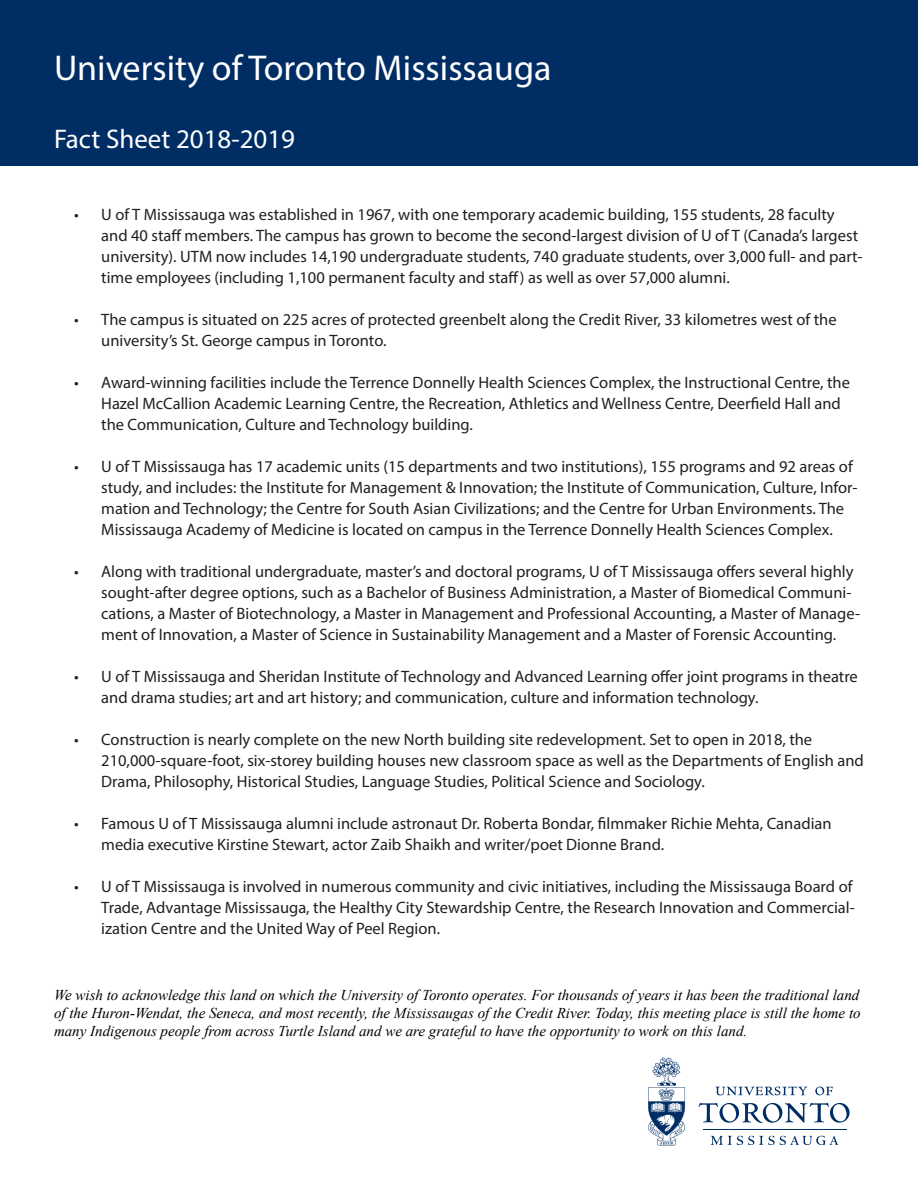
<style>
.page{position:relative;width:918px;height:1188px;background:#fff}
.page>*{position:absolute;margin:0;border:0;box-sizing:border-box;transform-origin:0 0}
.t1{font:36px "Myriad Pro";color:#fff}
.t2{font:27px "Myriad Pro";color:#fff}
.t3{font:16.5px/21px "Myriad Pro";color:#231f20}
.t4{font:italic 15px/18px "Times New Roman";color:#000;text-align:justify}
</style>
<div class="page">
<div style="left:0;top:0;width:918px;height:166px;background:#002e64"></div>
<svg style="left:648px;top:1057px;width:38px;height:89px"></svg>
<svg style="left:699px;top:1087px;width:151px;height:36px"></svg>
<svg style="left:711px;top:1136px;width:127px;height:9px"></svg>
<hr style="left:703px;top:1130px;width:143px;height:1px;background:#002e64">
<p class="t1" style="left:54px;top:46px;width:499px">University of Toronto Mississauga</p>
<p class="t2" style="left:54px;top:123px;width:243px">Fact Sheet 2018-2019</p>
<p class="t3" style="left:101px;top:204px;width:763px;text-indent:-27px">• U of T Mississauga was established in 1967, with one temporary academic building, 155 students, 28 faculty and 40 staff members. The campus has grown to become the second-largest division of U of T (Canada’s largest university). UTM now includes 14,190 undergraduate students, 740 graduate students, over 3,000 full- and part&shy;time employees (including 1,100 permanent faculty and staff) as well as over 57,000 alumni.</p>
<p class="t3" style="left:101px;top:309px;width:737px;text-indent:-27px">• The campus is situated on 225 acres of protected greenbelt along the Credit River, 33 kilometres west of the university’s St. George campus in Toronto.</p>
<p class="t3" style="left:101px;top:372px;width:750px;text-indent:-27px">• Award-winning facilities include the Terrence Donnelly Health Sciences Complex, the Instructional Centre, the<br>Hazel McCallion Academic Learning Centre, the Recreation, Athletics and Wellness Centre, Deerfield Hall and the Communication, Culture and Technology building.</p>
<p class="t3" style="left:101px;top:456px;width:758px;text-indent:-27px">• U of T Mississauga has 17 academic units (15 departments and two institutions), 155 programs and 92 areas of study, and includes: the Institute for Management &amp; Innovation; the Institute of Communication, Culture, Infor&shy;mation and Technology; the Centre for South Asian Civilizations; and the Centre for Urban Environments. The Mississauga Academy of Medicine is located on campus in the Terrence Donnelly Health Sciences Complex.</p>
<p class="t3" style="left:101px;top:561px;width:760px;text-indent:-27px">• Along with traditional undergraduate, master’s and doctoral programs, U of T Mississauga offers several highly sought-after degree options, such as a Bachelor of Business Administration, a Master of Biomedical Communi&shy;cations, a Master of Biotechnology, a Master in Management and Professional Accounting, a Master of Manage&shy;ment of Innovation, a Master of Science in Sustainability Management and a Master of Forensic Accounting.</p>
<p class="t3" style="left:101px;top:666px;width:758px;text-indent:-27px">• U of T Mississauga and Sheridan Institute of Technology and Advanced Learning offer joint programs in theatre and drama studies; art and art history; and communication, culture and information technology.</p>
<p class="t3" style="left:101px;top:729px;width:764px;text-indent:-27px">• Construction is nearly complete on the new North building site redevelopment. Set to open in 2018, the<br>210,000-square-foot, six-storey building houses new classroom space as well as the Departments of English and<br>Drama, Philosophy, Historical Studies, Language Studies, Political Science and Sociology.</p>
<p class="t3" style="left:101px;top:813px;width:732px;text-indent:-27px">• Famous U of T Mississauga alumni include astronaut Dr. Roberta Bondar, filmmaker Richie Mehta, Canadian media executive Kirstine Stewart, actor Zaib Shaikh and writer/poet Dionne Brand.</p>
<p class="t3" style="left:101px;top:876px;width:755px;text-indent:-27px">• U of T Mississauga is involved in numerous community and civic initiatives, including the Mississauga Board of<br>Trade, Advantage Mississauga, the Healthy City Stewardship Centre, the Research Innovation and Commercial&shy;ization Centre and the United Way of Peel Region.</p>
<p class="t4" style="left:54px;top:986px;width:808px">We wish to acknowledge this land on which the University of Toronto operates. For thousands of years it has been the traditional land of the Huron-Wendat, the Seneca, and most recently, the Mississaugas of the Credit River. Today, this meeting place is still the home to many Indigenous people from across Turtle Island and we are grateful to have the opportunity to work on this land.</p>
</div>
